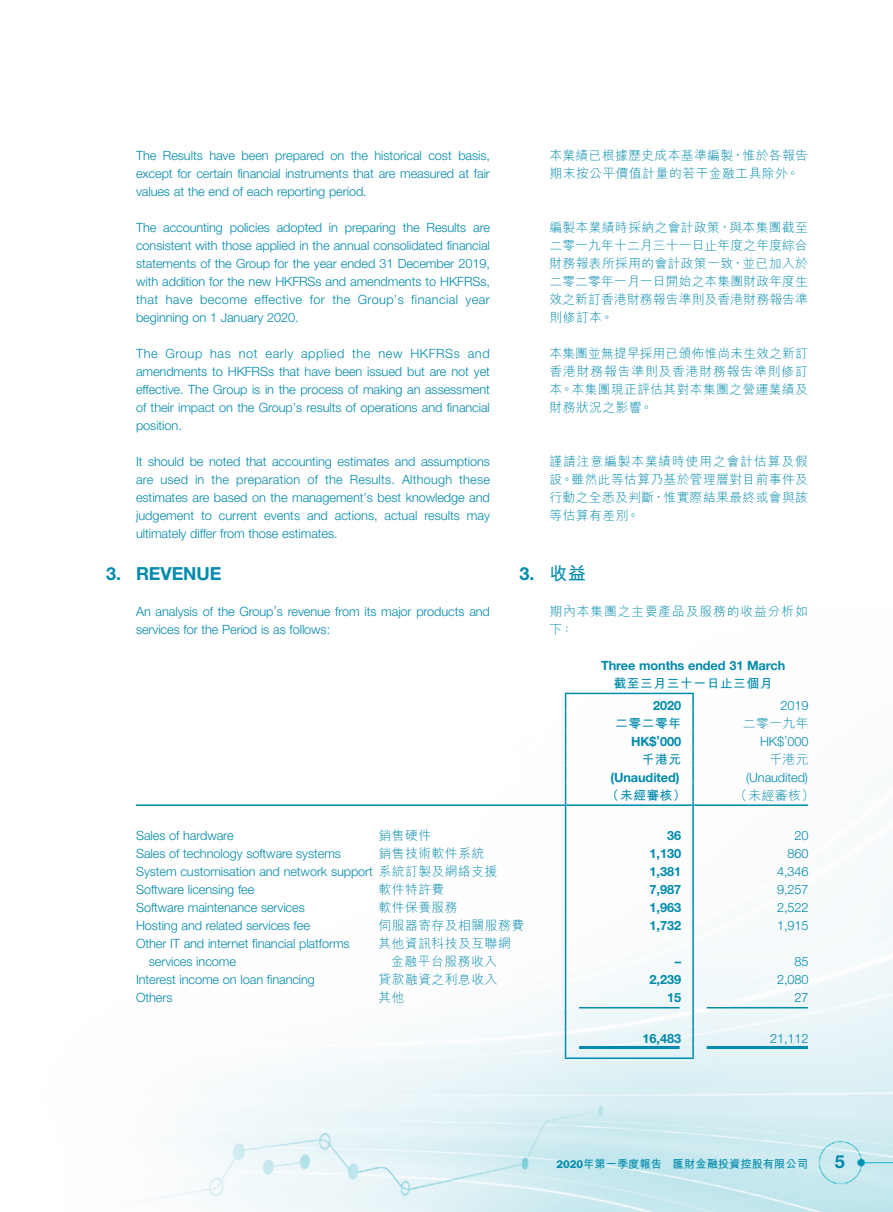
<style>
.page{position:relative;width:893px;height:1212px;background:#fff}
.page>*{position:absolute;margin:0;border:0;box-sizing:border-box;transform-origin:0 0}
.Heading_1{font:700 18px "Helvetica Neue LT Std";letter-spacing:-.005em;color:#008aac}
.C_Heading_1{font:700 18px "Helvetica Neue LT Std";color:#008aac}
.Body_Text{font:300 12.75px/18px "Helvetica Neue LT Std";letter-spacing:-.005em;color:#008aac;text-align:justify}
.C_Body_Text{font:300 12.75px/18px "M Hei HK";letter-spacing:.03em;color:#008aac;text-align:justify}
.Body_Text-2{font:700 12.75px "Helvetica Neue LT Std";letter-spacing:-.005em;color:#008aac}
.Body_Text-3{font:300 12.75px/18px "M Hei HK";letter-spacing:.045em;color:#008aac;text-align:center}
.Body_Text-4{font:700 12.75px "M Hei HK";letter-spacing:.045em;color:#008aac}
.C_Body_Text-2{font:300 12.75px/18px "M Hei HK";letter-spacing:.07em;color:#008aac}
.t1{font:700 11.25px "M Hei HK";color:#008aac}
.s1{font-family:"M Hei HK"}
.s2{font-family:"ITC Franklin Gothic Std";font-weight:600}
</style>
<div class="page">
<img style="left:142px;top:692px;width:751px;height:520px">
<hr style="left:565px;top:693px;width:129px;height:1px;background:#008aac">
<hr style="left:565px;top:1057px;width:129px;height:2px;background:#008aac">
<svg style="left:565px;top:694px;width:1px;height:238px"></svg>
<svg style="left:692px;top:694px;width:2px;height:238px"></svg>
<hr style="left:565px;top:932px;width:1px;height:36px;background:#008aac">
<hr style="left:692px;top:932px;width:2px;height:36px;background:#008aac">
<svg style="left:565px;top:968px;width:1px;height:89px"></svg>
<svg style="left:692px;top:968px;width:2px;height:89px"></svg>
<hr style="left:136px;top:804px;width:242px;height:2px;background:#008aac">
<hr style="left:378px;top:804px;width:187px;height:2px;background:#008aac">
<hr style="left:566px;top:804px;width:126px;height:2px;background:#008aac">
<hr style="left:694px;top:804px;width:114px;height:2px;background:#008aac">
<hr style="left:579px;top:1007px;width:101px;height:1px;background:#008aac">
<hr style="left:707px;top:1007px;width:101px;height:1px;background:#008aac">
<hr style="left:579px;top:1046px;width:101px;height:3px;background:#008aac">
<hr style="left:707px;top:1046px;width:101px;height:3px;background:#008aac">
<p class="Body_Text" style="left:136px;top:146px;width:355px">The Results have been prepared on the historical cost basis, except for certain financial instruments that are measured at fair values at the end of each reporting period.</p>
<p class="Body_Text" style="left:136px;top:218px;width:355px">The accounting policies adopted in preparing the Results are consistent with those applied in the annual consolidated financial statements of the Group for the year ended 31 December 2019, with addition for the new HKFRSs and amendments to HKFRSs, that have become effective for the Group’s financial year beginning on 1 January 2020.</p>
<p class="Body_Text" style="left:136px;top:344px;width:355px">The Group has not early applied the new HKFRSs and amendments to HKFRSs that have been issued but are not yet effective. The Group is in the process of making an assessment of their impact on the Group’s results of operations and financial position.</p>
<p class="Body_Text" style="left:136px;top:452px;width:355px">It should be noted that accounting estimates and assumptions are used in the preparation of the Results. Although these estimates are based on the management’s best knowledge and judgement to current events and actions, actual results may ultimately differ from those estimates.</p>
<p class="Heading_1" style="left:106px;top:562px;width:117px">3. REVENUE</p>
<p class="Body_Text" style="left:136px;top:602px;width:355px">An analysis of the Group’s revenue from its major products and services for the Period is as follows:</p>
<p class="C_Body_Text" style="left:549px;top:146px;width:260px">本業績已根據歷史成本基準編製，惟於各報告期末按公平價值計量的若干金融工具除外。</p>
<p class="C_Body_Text" style="left:549px;top:218px;width:260px">編製本業績時採納之會計政策，與本集團截至二零一九年十二月三十一日止年度之年度綜合財務報表所採用的會計政策一致，並已加入於二零二零年一月一日開始之本集團財政年度生效之新訂香港財務報告準則及香港財務報告準則修訂本。</p>
<p class="C_Body_Text" style="left:549px;top:344px;width:260px">本集團並無提早採用已頒佈惟尚未生效之新訂香港財務報告準則及香港財務報告準則修訂本。本集團現正評估其對本集團之營運業績及財務狀況之影響。</p>
<p class="C_Body_Text" style="left:549px;top:452px;width:260px">謹請注意編製本業績時使用之會計估算及假設。雖然此等估算乃基於管理層對目前事件及行動之全悉及判斷，惟實際結果最終或會與該等估算有差別。</p>
<p class="C_Heading_1" style="left:520px;top:562px;width:68px">3. <span class="s1">收益</span></p>
<p class="C_Body_Text-2" style="left:549px;top:602px;width:260px">期內本集團之主要產品及服務的收益分析如下：</p>
<p class="Body_Text-2" style="left:601px;top:657px;width:186px">Three months ended 31 March</p>
<p class="Body_Text-4" style="left:614px;top:674px;width:161px">截至三月三十一日止三個月</p>
<p class="Body_Text-2" style="left:653px;top:697px;width:30px">2020</p>
<p class="Body_Text" style="left:781px;top:696px;width:30px">2019</p>
<p class="Body_Text-4" style="left:615px;top:714px;width:67px">二零二零年</p>
<p class="Body_Text-3" style="left:743px;top:714px;width:67px">二零一九年</p>
<p class="Body_Text-2" style="left:631px;top:733px;width:52px">HK$’000</p>
<p class="Body_Text" style="left:760px;top:732px;width:50px">HK$’000</p>
<p class="Body_Text-4" style="left:642px;top:750px;width:41px">千港元</p>
<p class="Body_Text-3" style="left:769px;top:750px;width:41px">千港元</p>
<p class="Body_Text-2" style="left:610px;top:769px;width:71px">(Unaudited)</p>
<p class="Body_Text" style="left:746px;top:768px;width:63px">(Unaudited)</p>
<p class="Body_Text-4" style="left:606px;top:786px;width:81px">（未經審核）</p>
<p class="Body_Text-3" style="left:734px;top:786px;width:81px">（未經審核）</p>
<p class="Body_Text" style="left:136px;top:826px;width:99px">Sales of hardware</p>
<p class="Body_Text-3" style="left:378px;top:826px;width:54px">銷售硬件</p>
<p class="Body_Text-2" style="left:667px;top:828px;width:16px">36</p>
<p class="Body_Text" style="left:795px;top:826px;width:16px">20</p>
<p class="Body_Text" style="left:136px;top:844px;width:206px">Sales of technology software systems</p>
<p class="Body_Text-3" style="left:378px;top:844px;width:107px">銷售技術軟件系統</p>
<p class="Body_Text-2" style="left:650px;top:846px;width:33px">1,130</p>
<p class="Body_Text" style="left:788px;top:844px;width:23px">860</p>
<p class="Body_Text" style="left:136px;top:862px;width:363px">System customisation and network support <span class="s1">系統訂製及網絡支援</span></p>
<p class="Body_Text-2" style="left:650px;top:864px;width:33px">1,381</p>
<p class="Body_Text" style="left:777px;top:862px;width:33px">4,346</p>
<p class="Body_Text" style="left:136px;top:880px;width:120px">Software licensing fee</p>
<p class="Body_Text-3" style="left:378px;top:880px;width:67px">軟件特許費</p>
<p class="Body_Text-2" style="left:650px;top:882px;width:33px">7,987</p>
<p class="Body_Text" style="left:777px;top:880px;width:33px">9,257</p>
<p class="Body_Text" style="left:136px;top:898px;width:170px">Software maintenance services</p>
<p class="Body_Text-3" style="left:378px;top:898px;width:81px">軟件保養服務</p>
<p class="Body_Text-2" style="left:650px;top:900px;width:33px">1,963</p>
<p class="Body_Text" style="left:777px;top:898px;width:33px">2,522</p>
<p class="Body_Text" style="left:136px;top:916px;width:175px">Hosting and related services fee</p>
<p class="Body_Text-3" style="left:378px;top:916px;width:147px">伺服器寄存及相關服務費</p>
<p class="Body_Text-2" style="left:650px;top:918px;width:33px">1,732</p>
<p class="Body_Text" style="left:777px;top:916px;width:33px">1,915</p>
<p class="Body_Text" style="left:149px;top:934px;width:202px;text-indent:-13px">Other IT and internet financial platforms services income</p>
<p class="Body_Text-3" style="left:378px;top:934px;width:134px">其他資訊科技及互聯網金融平台服務收入</p>
<p class="Body_Text-2" style="left:675px;top:954px;width:8px">–</p>
<p class="Body_Text" style="left:795px;top:952px;width:16px">85</p>
<p class="Body_Text" style="left:136px;top:970px;width:180px">Interest income on loan financing</p>
<p class="Body_Text-3" style="left:378px;top:970px;width:121px">貸款融資之利息收入</p>
<p class="Body_Text-2" style="left:650px;top:972px;width:33px">2,239</p>
<p class="Body_Text" style="left:777px;top:970px;width:33px">2,080</p>
<p class="Body_Text" style="left:136px;top:988px;width:38px">Others</p>
<p class="Body_Text-3" style="left:378px;top:988px;width:28px">其他</p>
<p class="Body_Text-2" style="left:667px;top:990px;width:16px">15</p>
<p class="Body_Text" style="left:795px;top:988px;width:16px">27</p>
<p class="Body_Text-2" style="left:643px;top:1030px;width:40px">16,483</p>
<p class="Body_Text" style="left:770px;top:1029px;width:40px">21,112</p>
<p class="t1" style="left:556px;top:1156px;width:253px"><span class="s2">2020</span>年第一季度報告 匯財金融投資控股有限公司</p>
<h1 class="Heading_1" style="left:835px;top:1150px;width:12px">5</h1>
</div>
